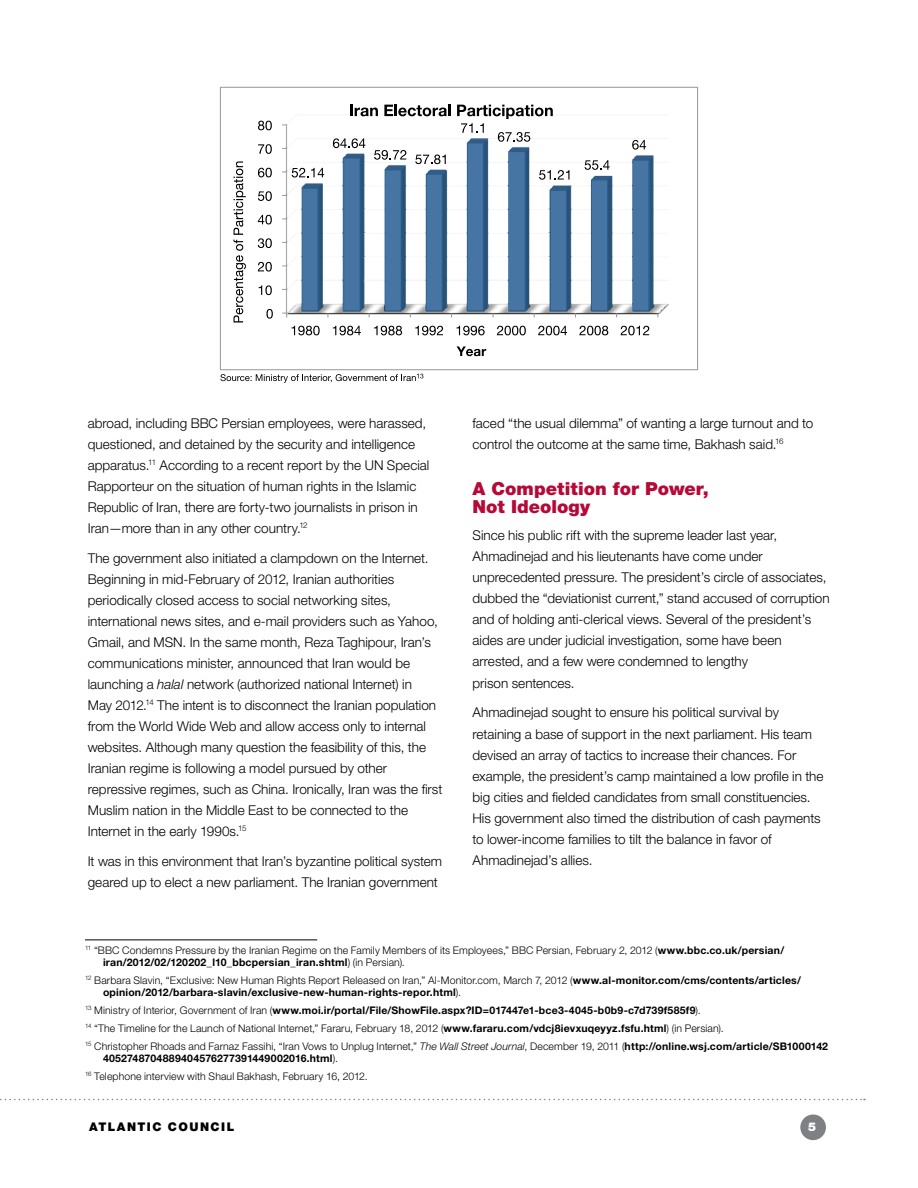
<style>
.page{position:relative;width:918px;height:1188px;background:#fff}
.page>*{position:absolute;margin:0;border:0;box-sizing:border-box;transform-origin:0 0}
.t1{font:900 18px/18.8px "Helvetica Neue LT Std";color:#b50938}
.t2{font:300 13.5px/21px "Helvetica Neue LT Std";color:#000}
.t3{font:900 12px "Helvetica Neue LT Std";color:#000}
.t4{font:900 12px "Helvetica Neue LT Std";color:#fff}
.t5{font:300 10.5px/18px "Helvetica Neue LT Std";letter-spacing:.01em;color:#000}
.t6{font:700 10.5px/12px "Helvetica Neue LT Std";letter-spacing:.015em;color:#000}
.s1{font-style:italic}
.s2{font-weight:700}
.s3{font-weight:300}
</style>
<div class="page">
<div style="left:800px;top:1114px;width:26px;height:26px;background:#7e8083;border-radius:50%"></div>
<svg style="left:0;top:1099px;width:865px;height:1px"></svg>
<hr style="left:85px;top:940px;width:232px;height:1px;background:#000">
<img style="left:284px;top:116px;width:385px;height:200px">
<svg style="left:266px;top:309px;width:7px;height:10px"></svg>
<svg style="left:259px;top:285px;width:13px;height:10px"></svg>
<svg style="left:258px;top:262px;width:14px;height:10px"></svg>
<svg style="left:258px;top:238px;width:14px;height:10px"></svg>
<svg style="left:258px;top:215px;width:14px;height:9px"></svg>
<svg style="left:258px;top:191px;width:14px;height:10px"></svg>
<svg style="left:258px;top:168px;width:14px;height:9px"></svg>
<svg style="left:258px;top:144px;width:14px;height:10px"></svg>
<svg style="left:258px;top:121px;width:14px;height:9px"></svg>
<svg style="left:282px;top:313px;width:5px;height:4px"></svg>
<svg style="left:292px;top:326px;width:28px;height:9px"></svg>
<svg style="left:333px;top:326px;width:28px;height:9px"></svg>
<svg style="left:374px;top:326px;width:28px;height:9px"></svg>
<svg style="left:415px;top:326px;width:28px;height:9px"></svg>
<svg style="left:456px;top:326px;width:29px;height:9px"></svg>
<svg style="left:497px;top:326px;width:29px;height:9px"></svg>
<svg style="left:538px;top:326px;width:29px;height:9px"></svg>
<svg style="left:579px;top:326px;width:29px;height:9px"></svg>
<svg style="left:621px;top:326px;width:28px;height:9px"></svg>
<svg style="left:282px;top:168px;width:42px;height:10px"></svg>
<svg style="left:333px;top:138px;width:32px;height:10px"></svg>
<svg style="left:374px;top:150px;width:32px;height:10px"></svg>
<svg style="left:415px;top:155px;width:31px;height:9px"></svg>
<svg style="left:539px;top:170px;width:30px;height:10px"></svg>
<svg style="left:585px;top:160px;width:25px;height:10px"></svg>
<svg style="left:632px;top:140px;width:14px;height:10px"></svg>
<svg style="left:233px;top:161px;width:13px;height:162px"></svg>
<svg style="left:457px;top:346px;width:29px;height:10px"></svg>
<svg style="left:350px;top:105px;width:28px;height:11px"></svg>
<svg style="left:384px;top:105px;width:67px;height:11px"></svg>
<svg style="left:457px;top:105px;width:96px;height:37px"></svg>
<div style="left:220px;top:87px;width:478px;height:283px;border:1px solid #979797"></div>
<svg style="left:220px;top:374px;width:203px;height:9px"></svg>
<p class="t2" style="left:88px;top:412px;width:343px">abroad, including BBC Persian employees, were harassed, questioned, and detained by the security and intelligence apparatus.<sup>11</sup> According to a recent report by the UN Special Rapporteur on the situation of human rights in the Islamic Republic of Iran, there are forty-two journalists in prison in Iran—more than in any other country.<sup>12</sup></p>
<p class="t2" style="left:88px;top:547px;width:356px">The government also initiated a clampdown on the Internet.<br>Beginning in mid-February of 2012, Iranian authorities periodically closed access to social networking sites, international news sites, and e-mail providers such as Yahoo, Gmail, and MSN. In the same month, Reza Taghipour, Iran’s communications minister, announced that Iran would be launching a <span class="s1">halal</span> network (authorized national Internet) in<br>May 2012.<sup>14</sup> The intent is to disconnect the Iranian population from the World Wide Web and allow access only to internal websites. Although many question the feasibility of this, the Iranian regime is following a model pursued by other repressive regimes, such as China. Ironically, Iran was the first Muslim nation in the Middle East to be connected to the Internet in the early 1990s.<sup>15</sup></p>
<p class="t2" style="left:88px;top:850px;width:356px">It was in this environment that Iran’s byzantine political system geared up to elect a new parliament. The Iranian government</p>
<p class="t2" style="left:472px;top:412px;width:342px">faced “the usual dilemma” of wanting a large turnout and to control the outcome at the same time, Bakhash said.<sup>16</sup></p>
<h1 class="t1" style="left:472px;top:479px;width:238px">A Competition for Power,<br>Not Ideology</h1>
<p class="t2" style="left:472px;top:525px;width:359px">Since his public rift with the supreme leader last year, Ahmadinejad and his lieutenants have come under unprecedented pressure. The president’s circle of associates, dubbed the “deviationist current,” stand accused of corruption and of holding anti-clerical views. Several of the president’s aides are under judicial investigation, some have been arrested, and a few were condemned to lengthy<br>prison sentences.</p>
<p class="t2" style="left:472px;top:702px;width:353px">Ahmadinejad sought to ensure his political survival by retaining a base of support in the next parliament. His team devised an array of tactics to increase their chances. For example, the president’s camp maintained a low profile in the big cities and fielded candidates from small constituencies.<br>His government also timed the distribution of cash payments to lower-income families to tilt the balance in favor of Ahmadinejad’s allies.</p>
<p class="t5" style="left:103px;top:944px;width:683px;line-height:12px;text-indent:-18px"><sup>11</sup> “BBC Condemns Pressure by the Iranian Regime on the Family Members of its Employees,” BBC Persian, February 2, 2012 (<span class="s2">www.bbc.co.uk/persian/ iran/2012/02/120202_l10_bbcpersian_iran.shtml</span>) (in Persian).</p>
<p class="t6" style="left:103px;top:974px;width:699px;text-indent:-18px"><sup>12</sup> <span class="s3">Barbara Slavin, “Exclusive: New Human Rights Report Released on Iran,” Al-Monitor.com, March 7, 2012 (</span>www.al-monitor.com/cms/contents/articles/ opinion/2012/barbara-slavin/exclusive-new-human-rights-repor.html<span class="s3">).</span></p>
<p class="t5" style="left:85px;top:1001px;width:745px"><sup>13</sup> Ministry of Interior, Government of Iran (<span class="s2">www.moi.ir/portal/File/ShowFile.aspx?ID=017447e1-bce3-4045-b0b9-c7d739f585f9</span>).<br><sup>14</sup> “The Timeline for the Launch of National Internet,” Fararu, February 18, 2012 (<span class="s2">www.fararu.com/vdcj8ievxuqeyyz.fsfu.html</span>) (in Persian).<br><sup>15</sup> Christopher Rhoads and Farnaz Fassihi, “Iran Vows to Unplug Internet,” <span class="s1">The Wall Street Journal</span>, December 19, 2011 (<span class="s2">http://online.wsj.com/article/SB1000142</span></p>
<p class="t5" style="left:85px;top:1049px;width:284px;text-indent:18px"><span class="s2">4052748704889404576277391449002016.html</span>).<br><sup>16</sup> Telephone interview with Shaul Bakhash, February 16, 2012.</p>
<p class="t3" style="left:89px;top:1120px;width:20px">Atlantic</p>
<p class="t3" style="left:168px;top:1120px;width:21px">Counci</p>
<p class="t3" style="left:227px;top:1120px;width:9px">L</p>
<p class="t4" style="left:808px;top:1120px;width:10px">5</p>
</div>
